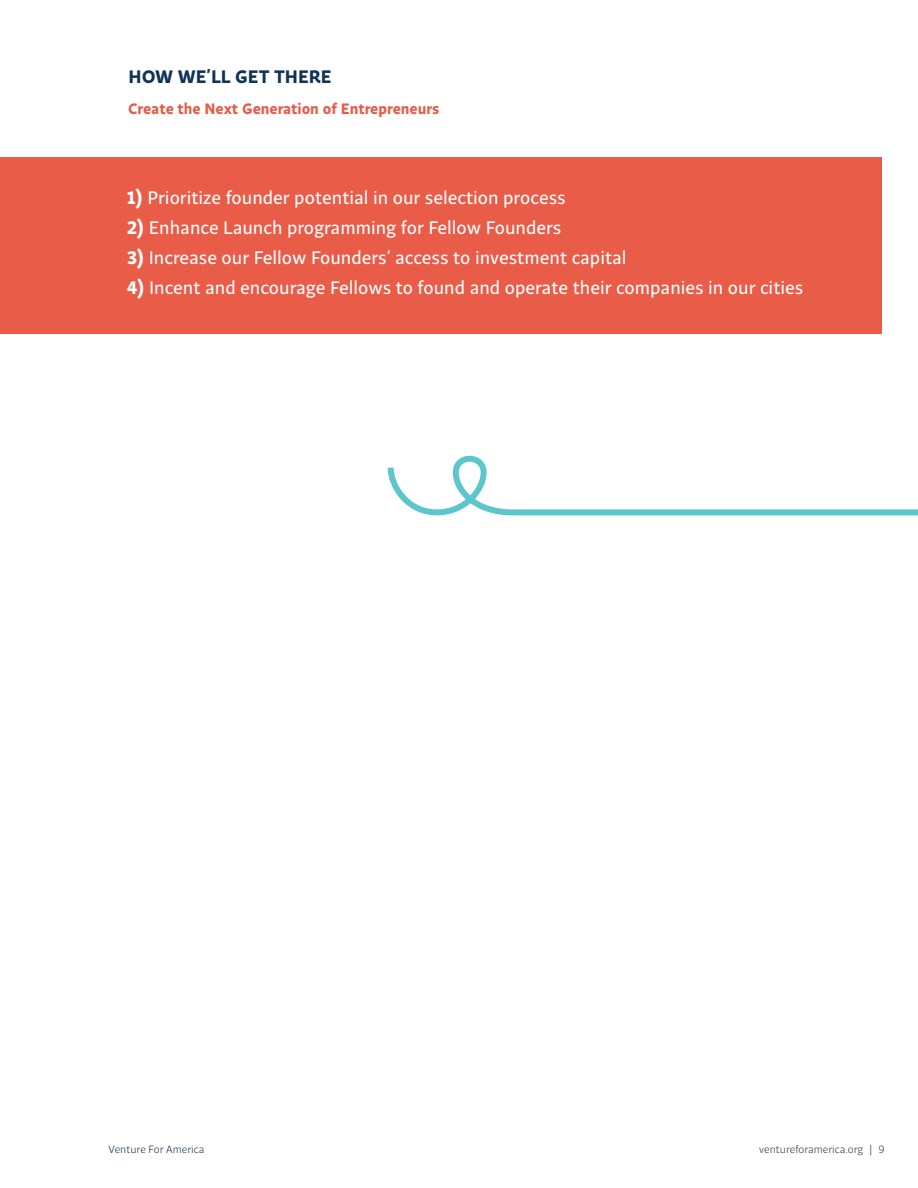
<style>
.page{position:relative;width:918px;height:1188px;background:#fff}
.page>*{position:absolute;margin:0;border:0;box-sizing:border-box;transform-origin:0 0}
.t1{font:18px "Quercus Sans";color:#fff}
.t2{font:700 18px "Quercus Sans";color:#103357}
.t3{font:700 15px "Quercus Sans";color:#e85c48}
.t4{font:300 10.5px "Quercus Sans";color:#27211f}
.t5{font:300 10.5px "Quercus Sans";color:#062237}
.s1{font-weight:700}
</style>
<div class="page">
<div style="left:0;top:157px;width:882px;height:177px;background:#e85c48"></div>
<svg style="left:387px;top:455px;width:531px;height:61px"></svg>
<p class="t2" style="left:129px;top:64px;width:205px">HOW WE’LL GET THERE</p>
<p class="t3" style="left:128px;top:99px;width:313px">Create the Next Generation of Entrepreneurs</p>
<p class="t1" style="left:127px;top:185px;width:440px"><span class="s1">1)</span> Prioritize founder potential in our selection process</p>
<p class="t1" style="left:127px;top:215px;width:436px"><span class="s1">2)</span> Enhance Launch programming for Fellow Founders</p>
<p class="t1" style="left:127px;top:245px;width:501px"><span class="s1">3)</span> Increase our Fellow Founders’ access to investment capital</p>
<p class="t1" style="left:127px;top:275px;width:678px"><span class="s1">4)</span> Incent and encourage Fellows to found and operate their companies in our cities</p>
<p class="t5" style="left:109px;top:1142px;width:97px">Venture For America</p>
<p class="t4" style="left:759px;top:1142px;width:127px">ventureforamerica.org | 9</p>
</div>
